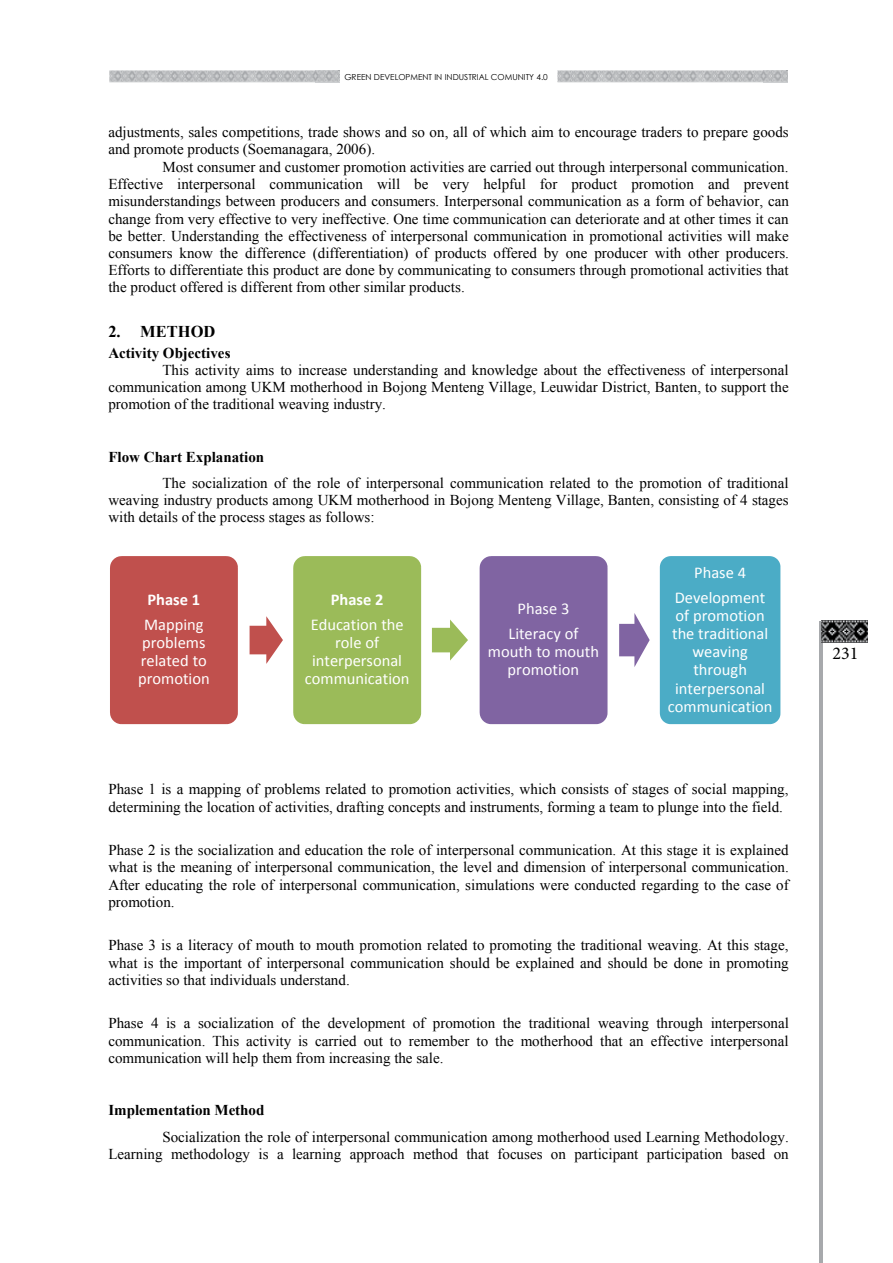
<style>
.page{position:relative;width:893px;height:1263px;background:#fff}
.page>*{position:absolute;margin:0;border:0;box-sizing:border-box;transform-origin:0 0}
.t1{font:18px "Minion Pro";color:#000}
.t2{font:16.5px/18.1px "Calibri";color:#fff;text-align:center}
.t3{font:700 16.5px "Calibri";color:#fff}
.t4{font:700 16.5px "Times New Roman";color:#000}
.t5{font:15px/17.2px "Times New Roman";color:#000;text-align:justify}
.t6{font:700 15px "Times New Roman";color:#000}
.t7{font:8.25px "Century Gothic";color:#000}
</style>
<div class="page">
<img style="left:109px;top:70px;width:231px;height:12px">
<img style="left:557px;top:70px;width:230px;height:12px">
<hr style="left:820px;top:621px;width:3px;height:642px;background:#a7a9ac">
<img style="left:821px;top:621px;width:47px;height:21px">
<div style="left:110px;top:556px;width:128px;height:169px;background:#c0504d"></div>
<svg style="left:250px;top:616px;width:33px;height:48px"></svg>
<div style="left:293px;top:556px;width:129px;height:169px;background:#9bbb59"></div>
<svg style="left:432px;top:619px;width:36px;height:42px"></svg>
<div style="left:479px;top:556px;width:129px;height:169px;background:#8064a2"></div>
<svg style="left:619px;top:613px;width:31px;height:54px"></svg>
<div style="left:659px;top:556px;width:122px;height:169px;background:#4bacc6"></div>
<p class="t7" style="left:344px;top:71px;width:205px">GREEN DEVELOPMENT IN INDUSTRIAL COMUNITY 4.0</p>
<p class="t5" style="left:108px;top:123px;width:682px">adjustments, sales competitions, trade shows and so on, all of which aim to encourage traders to prepare goods and promote products (Soemanagara, 2006).</p>
<p class="t5" style="left:108px;top:158px;width:682px;text-indent:54px">Most consumer and customer promotion activities are carried out through interpersonal communication.<br>Effective interpersonal communication will be very helpful for product promotion and prevent misunderstandings between producers and consumers. Interpersonal communication as a form of behavior, can change from very effective to very ineffective. One time communication can deteriorate and at other times it can be better. Understanding the effectiveness of interpersonal communication in promotional activities will make consumers know the difference (differentiation) of products offered by one producer with other producers.<br>Efforts to differentiate this product are done by communicating to consumers through promotional activities that the product offered is different from other similar products.</p>
<p class="t4" style="left:108px;top:320px;width:109px">2. METHOD</p>
<p class="t6" style="left:108px;top:342px;width:124px">Activity Objectives</p>
<p class="t5" style="left:108px;top:361px;width:682px;text-indent:54px">This activity aims to increase understanding and knowledge about the effectiveness of interpersonal communication among UKM motherhood in Bojong Menteng Village, Leuwidar District, Banten, to support the promotion of the traditional weaving industry.</p>
<p class="t6" style="left:108px;top:446px;width:157px">Flow Chart Explanation</p>
<p class="t5" style="left:108px;top:474px;width:682px;text-indent:54px">The socialization of the role of interpersonal communication related to the promotion of traditional weaving industry products among UKM motherhood in Bojong Menteng Village, Banten, consisting of 4 stages with details of the process stages as follows:</p>
<p class="t3" style="left:147px;top:589px;width:54px">Phase 1</p>
<p class="t2" style="left:138px;top:615px;width:73px">Mapping problems related to promotion</p>
<p class="t3" style="left:331px;top:589px;width:54px">Phase 2</p>
<p class="t2" style="left:305px;top:615px;width:106px">Education the role of interpersonal communication</p>
<p class="t2" style="left:508px;top:596px;width:72px;line-height:25.2px">Phase 3<br>Literacy of</p>
<p class="t2" style="left:488px;top:643px;width:113px">mouth to mouth promotion</p>
<p class="t2" style="left:675px;top:560px;width:92px;line-height:25.2px">Phase 4<br>Development</p>
<p class="t2" style="left:668px;top:606px;width:106px">of promotion the traditional weaving through interpersonal communication</p>
<p class="t5" style="left:108px;top:780px;width:682px">Phase 1 is a mapping of problems related to promotion activities, which consists of stages of social mapping, determining the location of activities, drafting concepts and instruments, forming a team to plunge into the field.</p>
<p class="t5" style="left:108px;top:841px;width:682px">Phase 2 is the socialization and education the role of interpersonal communication. At this stage it is explained what is the meaning of interpersonal communication, the level and dimension of interpersonal communication.<br>After educating the role of interpersonal communication, simulations were conducted regarding to the case of promotion.</p>
<p class="t5" style="left:108px;top:936px;width:682px">Phase 3 is a literacy of mouth to mouth promotion related to promoting the traditional weaving. At this stage, what is the important of interpersonal communication should be explained and should be done in promoting activities so that individuals understand.</p>
<p class="t5" style="left:108px;top:1014px;width:682px">Phase 4 is a socialization of the development of promotion the traditional weaving through interpersonal communication. This activity is carried out to remember to the motherhood that an effective interpersonal communication will help them from increasing the sale.</p>
<p class="t6" style="left:108px;top:1100px;width:158px">Implementation Method</p>
<p class="t5" style="left:108px;top:1128px;width:682px;text-align:right">Socialization the role of interpersonal communication among motherhood used Learning Methodology.<br>Learning methodology is a learning approach method that focuses on participant participation based on</p>
<p class="t1" style="left:832px;top:642px;width:27px">231</p>
</div>
